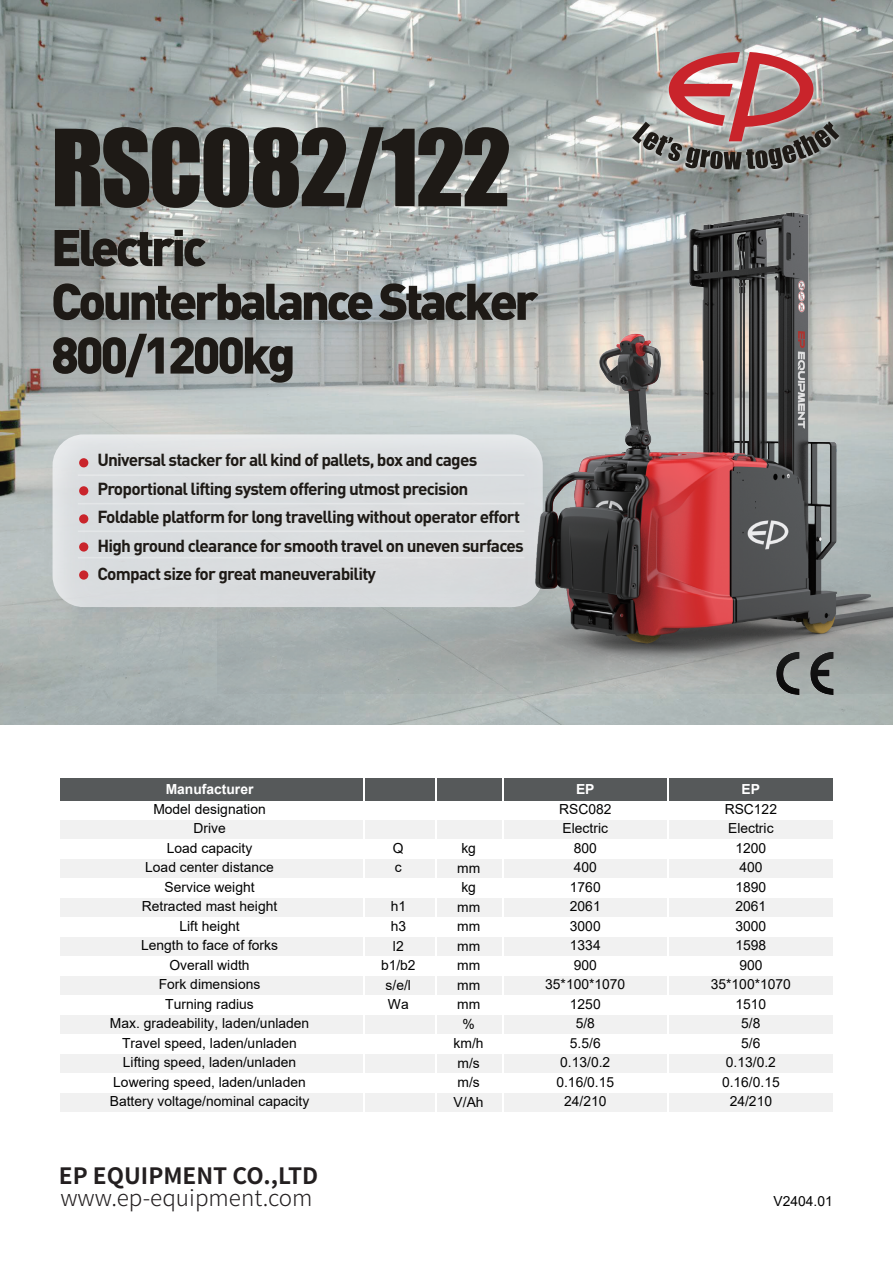
<style>
.page{position:relative;width:893px;height:1263px;background:#fff}
.page>*{position:absolute;margin:0;border:0;box-sizing:border-box;transform-origin:0 0}
.t1{font:98.1px "Impact";letter-spacing:-.03em;color:#1e1a16}
.t2{font:900 50.7px/53.7px "DIN";letter-spacing:-.07em;color:#1e1a16}
.t3{font:300 22.5px "Source Han Sans CN";color:#231f20}
.t4{font:700 22.5px "Source Han Sans CN";color:#231f20}
.t5{font:700 17.25px/28.5px "DIN";letter-spacing:-.045em;color:#1e1a16}
.t6{font:13.8px/19.5px "Arial";color:#030303;text-align:center}
.t7{font:700 13.8px "Arial";color:#fff}
</style>
<div class="page">
<div style="left:60px;top:777px;width:82px;height:23px;background:#56595a"></div>
<div style="left:141px;top:777px;width:270px;height:23px;background:#56595a"></div>
<div style="left:410px;top:777px;width:423px;height:23px;background:#56595a"></div>
<div style="left:60px;top:820px;width:82px;height:19px;background:#f1f1f1"></div>
<div style="left:141px;top:820px;width:271px;height:19px;background:#f1f1f1"></div>
<div style="left:411px;top:820px;width:422px;height:19px;background:#f1f1f1"></div>
<div style="left:60px;top:859px;width:82px;height:19px;background:#f1f1f1"></div>
<div style="left:141px;top:859px;width:271px;height:19px;background:#f1f1f1"></div>
<div style="left:411px;top:859px;width:422px;height:19px;background:#f1f1f1"></div>
<div style="left:60px;top:898px;width:82px;height:19px;background:#f1f1f1"></div>
<div style="left:141px;top:898px;width:271px;height:19px;background:#f1f1f1"></div>
<div style="left:411px;top:898px;width:422px;height:19px;background:#f1f1f1"></div>
<div style="left:60px;top:937px;width:82px;height:19px;background:#f1f1f1"></div>
<div style="left:141px;top:937px;width:271px;height:19px;background:#f1f1f1"></div>
<div style="left:411px;top:937px;width:422px;height:19px;background:#f1f1f1"></div>
<div style="left:60px;top:976px;width:82px;height:19px;background:#f1f1f1"></div>
<div style="left:141px;top:976px;width:271px;height:19px;background:#f1f1f1"></div>
<div style="left:411px;top:976px;width:422px;height:19px;background:#f1f1f1"></div>
<div style="left:60px;top:1015px;width:82px;height:19px;background:#f1f1f1"></div>
<div style="left:141px;top:1015px;width:271px;height:19px;background:#f1f1f1"></div>
<div style="left:411px;top:1015px;width:422px;height:19px;background:#f1f1f1"></div>
<div style="left:60px;top:1054px;width:82px;height:19px;background:#f1f1f1"></div>
<div style="left:141px;top:1054px;width:271px;height:19px;background:#f1f1f1"></div>
<div style="left:411px;top:1054px;width:422px;height:19px;background:#f1f1f1"></div>
<div style="left:60px;top:1093px;width:82px;height:19px;background:#f1f1f1"></div>
<div style="left:141px;top:1093px;width:271px;height:19px;background:#f1f1f1"></div>
<div style="left:411px;top:1093px;width:422px;height:19px;background:#f1f1f1"></div>
<img style="left:0;top:0;width:893px;height:724px">
<img style="left:772px;top:693px;width:66px;height:5px">
<img style="left:577px;top:0;width:316px;height:142px">
<svg style="left:632px;top:52px;width:207px;height:90px"></svg>
<hr style="left:363px;top:766px;width:2px;height:390px;background:#fff">
<hr style="left:435px;top:766px;width:2px;height:390px;background:#fff">
<hr style="left:502px;top:766px;width:1px;height:390px;background:#fff">
<hr style="left:667px;top:766px;width:2px;height:390px;background:#fff">
<img style="left:8px;top:391px;width:209px;height:281px">
<hr style="left:78px;top:503px;width:446px;height:1px;background:#fff">
<hr style="left:78px;top:530px;width:446px;height:2px;background:#fff">
<hr style="left:78px;top:474px;width:446px;height:2px;background:#fff">
<hr style="left:78px;top:557px;width:446px;height:1px;background:#fff">
<div style="left:79px;top:458px;width:9px;height:9px;background:#c9242b;border-radius:50%"></div>
<div style="left:79px;top:486px;width:9px;height:9px;background:#c9242b;border-radius:50%"></div>
<div style="left:79px;top:514px;width:9px;height:9px;background:#c9242b;border-radius:50%"></div>
<div style="left:79px;top:542px;width:9px;height:10px;background:#c9242b;border-radius:50%"></div>
<div style="left:79px;top:570px;width:9px;height:10px;background:#c9242b;border-radius:50%"></div>
<img style="left:217px;top:142px;width:676px;height:551px">
<h1 class="t1" style="left:51px;top:92px;width:462px">RSC082/122</h1>
<h2 class="t2" style="left:51px;top:218px;width:489px">Electric<br>Counterbalance Stacker<br>800/1200kg</h2>
<p class="t5" style="left:97px;top:445px;width:428px">Universal stacker for all kind of pallets, box and cages Proportional lifting system offering utmost precision Foldable platform for long travelling without operator effort High ground clearance for smooth travel on uneven surfaces Compact size for great maneuverability</p>
<p class="t7" style="left:166px;top:780px;width:89px">Manufacturer</p>
<p class="t6" style="left:110px;top:799px;width:201px">Model designation<br>Drive<br>Load capacity<br>Load center distance<br>Service weight<br>Retracted mast height<br>Lift height<br>Length to face of forks<br>Overall width<br>Fork dimensions<br>Turning radius<br>Max. gradeability, laden/unladen<br>Travel speed, laden/unladen<br>Lifting speed, laden/unladen<br>Lowering speed, laden/unladen<br>Battery voltage/nominal capacity</p>
<p class="t6" style="left:393px;top:838px;width:12px;text-align:left">Q c</p>
<p class="t6" style="left:381px;top:897px;width:36px">h1<br>h3<br>l2 b1/b2 s/e/l<br>Wa</p>
<p class="t6" style="left:454px;top:838px;width:32px">kg mm kg mm mm mm mm mm mm % km/h m/s m/s<br>V/Ah</p>
<p class="t7" style="left:576px;top:779px;width:20px">EP</p>
<p class="t6" style="left:545px;top:799px;width:82px">RSC082<br>Electric<br>800<br>400<br>1760<br>2061<br>3000<br>1334<br>900<br>35*100*1070<br>1250<br>5/8<br>5.5/6<br>0.13/0.2<br>0.16/0.15<br>24/210</p>
<p class="t7" style="left:742px;top:779px;width:20px">EP</p>
<p class="t6" style="left:711px;top:799px;width:82px">RSC122<br>Electric<br>1200<br>400<br>1890<br>2061<br>3000<br>1598<br>900<br>35*100*1070<br>1510<br>5/8<br>5/6<br>0.13/0.2<br>0.16/0.15<br>24/210</p>
<h3 class="t4" style="left:59px;top:1163px;width:261px">EP EQUIPMENT CO.,LTD</h3>
<h3 class="t3" style="left:60px;top:1185px;width:254px">www.ep-equipment.com</h3>
<p class="t6" style="left:774px;top:1191px;width:61px">V2404.01</p>
</div>
